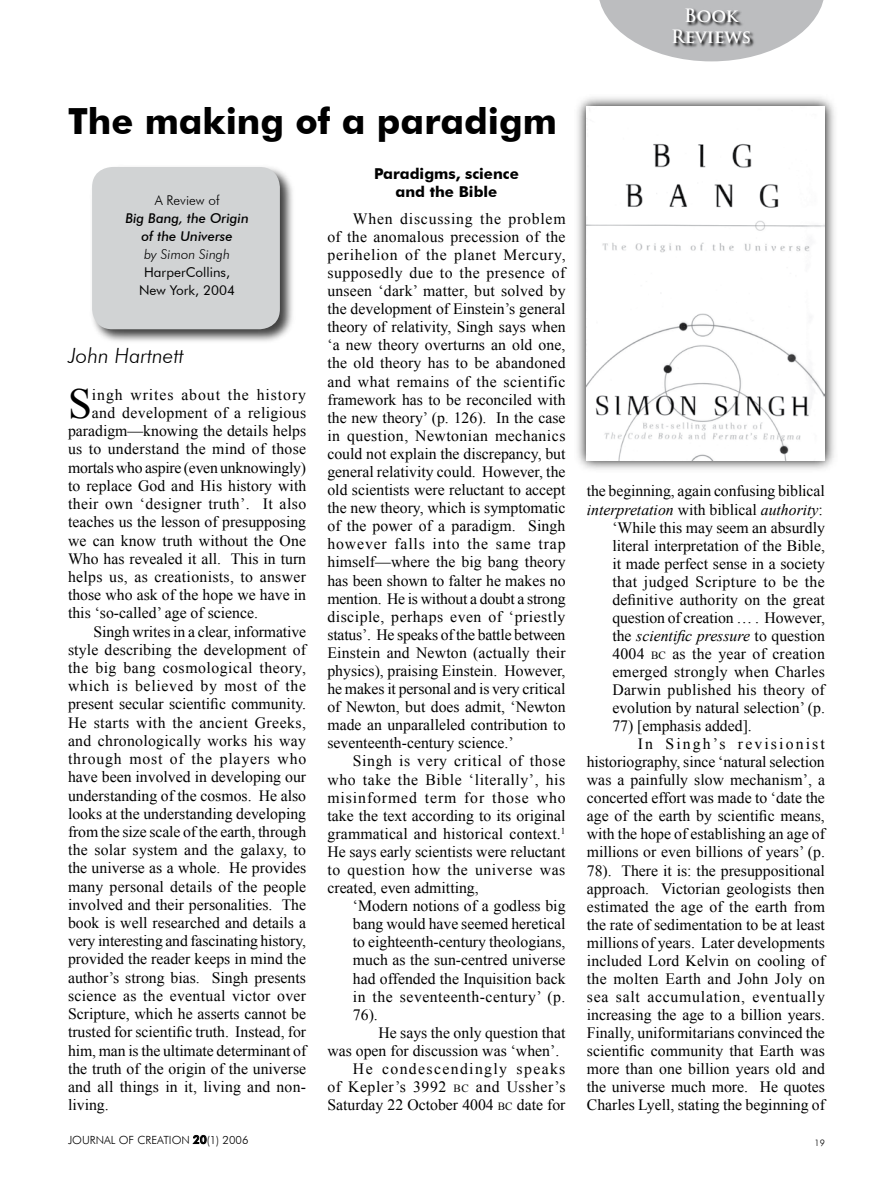
<style>
.page{position:relative;width:893px;height:1191px;background:#fff}
.page>*{position:absolute;margin:0;border:0;box-sizing:border-box;transform-origin:0 0}
.t1{font:42.9px "Times New Roman";color:#000}
.t2{font:700 36px "Futura BT";color:#000}
.t3{font:italic 300 21px "Futura BT";color:#000}
.t4{font:700 18px/21px "Trajan Pro";color:#fff;text-align:center}
.t5{font:15.75px/18.1px "Times New Roman";color:#000;text-align:justify}
.t6{font:15.75px "Times New Roman";letter-spacing:.02em;color:#000}
.t7{font:15.75px "Times New Roman";letter-spacing:.025em;color:#000}
.t8{font:15.75px "Times New Roman";letter-spacing:.035em;color:#000}
.t9{font:15.75px "Times New Roman";letter-spacing:.05em;color:#000}
.t10{font:15.75px "Times New Roman";letter-spacing:.03em;color:#000}
.t11{font:15.75px "Times New Roman";letter-spacing:.045em;color:#000}
.t12{font:15.75px "Times New Roman";letter-spacing:.06em;color:#000}
.t13{font:15.75px "Times New Roman";letter-spacing:.085em;color:#000}
.t14{font:15.75px "Times New Roman";letter-spacing:.135em;color:#000}
.t15{font:700 15px/18.1px "Futura BT";color:#000;text-align:center}
.t16{font:italic 500 13.5px/18px "Futura BT";color:#000;text-align:center}
.t17{font:13.5px/18px "Futura BT";color:#000;text-align:center}
.t18{font:italic 300 13.5px "Futura BT";color:#000}
.t19{font:300 13.5px "Futura BT";color:#000}
.t20{font:300 11.25px "Futura BT";color:#000}
.t21{font:300 9px "Futura BT";color:#000}
.s1{font-weight:500}
.s2{font-size:10.95px}
.s3{font-style:italic}
</style>
<div class="page">
<svg style="left:599px;top:0;width:225px;height:61px"></svg>
<svg style="left:672px;top:7px;width:84px;height:41px;background:#9d9ea0"></svg>
<svg style="left:193px;top:1135px;width:14px;height:9px"></svg>
<div style="left:89px;top:164px;width:207px;height:182px;background:#000;opacity:.75"></div>
<div style="left:92px;top:167px;width:188px;height:162px;background:#d1d3d4;border-radius:20px"></div>
<svg style="left:577px;top:97px;width:258px;height:373px"></svg>
<img style="left:587px;top:106px;width:238px;height:354px">
<p class="t4" style="left:671px;top:5px;width:82px">Book<br>Reviews</p>
<h2 class="t2" style="left:68px;top:99px;width:491px">The making of a paradigm</h2>
<p class="t19" style="left:155px;top:192px;width:66px">A Review of</p>
<p class="t16" style="left:125px;top:209px;width:125px">Big Bang, the Origin of the Universe</p>
<p class="t18" style="left:144px;top:246px;width:88px">by Simon Singh</p>
<p class="t17" style="left:139px;top:263px;width:97px">HarperCollins,<br>New York, 2004</p>
<h3 class="t3" style="left:68px;top:343px;width:117px">John Hartnett</h3>
<h1 class="t1" style="left:68px;top:374px;width:25px">S</h1>
<p class="t12" style="left:92px;top:384px;width:216px">ingh writes about the history</p>
<p class="t7" style="left:92px;top:402px;width:216px">and development of a religious</p>
<p class="t5" style="left:68px;top:422px;width:240px">paradigm—knowing the details helps</p>
<p class="t6" style="left:68px;top:438px;width:240px">us to understand the mind of those</p>
<p class="t5" style="left:68px;top:458px;width:239px">mortals who aspire (even unknowingly)</p>
<p class="t5" style="left:68px;top:476px;width:240px">to replace God and His history with</p>
<p class="t7" style="left:68px;top:493px;width:240px">their own ‘designer truth’. It also</p>
<p class="t5" style="left:68px;top:513px;width:240px">teaches us the lesson of presupposing</p>
<p class="t5" style="left:68px;top:531px;width:240px">we can know truth without the One</p>
<p class="t5" style="left:68px;top:549px;width:240px">Who has revealed it all. This in turn</p>
<p class="t6" style="left:68px;top:566px;width:239px">helps us, as creationists, to answer</p>
<p class="t5" style="left:68px;top:585px;width:240px">those who ask of the hope we have in</p>
<p class="t5" style="left:68px;top:604px;width:191px">this ‘so-called’ age of science.</p>
<p class="t5" style="left:94px;top:622px;width:214px">Singh writes in a clear, informative</p>
<p class="t5" style="left:68px;top:640px;width:240px">style describing the development of</p>
<p class="t8" style="left:68px;top:657px;width:239px">the big bang cosmological theory,</p>
<p class="t11" style="left:68px;top:675px;width:240px">which is believed by most of the</p>
<p class="t5" style="left:68px;top:695px;width:240px">present secular scientific community.</p>
<p class="t10" style="left:68px;top:712px;width:240px">He starts with the ancient Greeks,</p>
<p class="t6" style="left:68px;top:730px;width:239px">and chronologically works his way</p>
<p class="t9" style="left:68px;top:748px;width:240px">through most of the players who</p>
<p class="t5" style="left:68px;top:767px;width:240px">have been involved in developing our</p>
<p class="t5" style="left:68px;top:786px;width:240px">understanding of the cosmos. He also</p>
<p class="t5" style="left:68px;top:804px;width:240px">looks at the understanding developing</p>
<p class="t5" style="left:68px;top:822px;width:240px">from the size scale of the earth, through</p>
<p class="t6" style="left:68px;top:839px;width:240px">the solar system and the galaxy, to</p>
<p class="t5" style="left:68px;top:858px;width:240px">the universe as a whole. He provides</p>
<p class="t5" style="left:68px;top:877px;width:240px">many personal details of the people</p>
<p class="t5" style="left:68px;top:895px;width:240px">involved and their personalities. The</p>
<p class="t5" style="left:68px;top:913px;width:240px">book is well researched and details a</p>
<p class="t5" style="left:68px;top:931px;width:239px">very interesting and fascinating history,</p>
<p class="t5" style="left:68px;top:950px;width:240px">provided the reader keeps in mind the</p>
<p class="t5" style="left:68px;top:968px;width:239px">author’s strong bias. Singh presents</p>
<p class="t6" style="left:68px;top:985px;width:240px">science as the eventual victor over</p>
<p class="t5" style="left:68px;top:1004px;width:240px">Scripture, which he asserts cannot be</p>
<p class="t5" style="left:68px;top:1022px;width:240px">trusted for scientific truth. Instead, for</p>
<p class="t5" style="left:68px;top:1041px;width:240px">him, man is the ultimate determinant of</p>
<p class="t5" style="left:68px;top:1059px;width:240px">the truth of the origin of the universe</p>
<p class="t5" style="left:68px;top:1077px;width:239px">and all things in it, living and non-</p>
<p class="t5" style="left:68px;top:1095px;width:42px">living.</p>
<p class="t20" style="left:68px;top:1132px;width:182px">JOURNAL OF CREATION <span class="s1">20</span>(1) 2006</p>
<p class="t15" style="left:374px;top:164px;width:146px">Paradigms, science and the Bible</p>
<p class="t5" style="left:327px;top:209px;width:240px;text-indent:26px">When discussing the problem of the anomalous precession of the perihelion of the planet Mercury, supposedly due to the presence of unseen ‘dark’ matter, but solved by the development of Einstein’s general theory of relativity, Singh says when ‘a new theory overturns an old one, the old theory has to be abandoned and what remains of the scientific framework has to be reconciled with the new theory’ (p. 126). In the case in question, Newtonian mechanics could not explain the discrepancy, but general relativity could. However, the old scientists were reluctant to accept the new theory, which is symptomatic of the power of a paradigm. Singh however falls into the same trap himself—where the big bang theory has been shown to falter he makes no mention. He is without a doubt a strong disciple, perhaps even of ‘priestly status’. He speaks of the battle between Einstein and Newton (actually their physics), praising Einstein. However, he makes it personal and is very critical of Newton, but does admit, ‘Newton made an unparalleled contribution to seventeenth-century science.’</p>
<p class="t5" style="left:327px;top:752px;width:240px;text-indent:26px">Singh is very critical of those who take the Bible ‘literally’, his misinformed term for those who take the text according to its original grammatical and historical context.<sup>1<br></sup>He says early scientists were reluctant to question how the universe was created, even admitting,</p>
<p class="t5" style="left:353px;top:896px;width:214px">‘Modern notions of a godless big bang would have seemed heretical to eighteenth-century theologians, much as the sun-centred universe had offended the Inquisition back in the seventeenth-century’ (p.<br>76).</p>
<p class="t5" style="left:378px;top:1023px;width:189px">He says the only question that</p>
<p class="t5" style="left:327px;top:1041px;width:233px">was open for discussion was ‘when’.</p>
<p class="t13" style="left:353px;top:1058px;width:214px">He condescendingly speaks</p>
<p class="t8" style="left:327px;top:1076px;width:240px">of Kepler’s 3992 <span class="s2">bc</span> and Ussher’s</p>
<p class="t5" style="left:327px;top:1095px;width:240px">Saturday 22 October 4004 <span class="s2">bc</span> date for</p>
<p class="t5" style="left:587px;top:482px;width:240px;text-align:right">the beginning, again confusing biblical <span class="s3">interpretation</span> with biblical <span class="s3">authority</span>: ‘While this may seem an absurdly literal interpretation of the Bible,<br>it made perfect sense in a society that judged Scripture to be the definitive authority on the great question of creation … . However,<br>the <span class="s3">scientific pressure</span> to question 4004 <span class="s2">bc</span> as the year of creation emerged strongly when Charles Darwin published his theory of evolution by natural selection’ (p.</p>
<p class="t5" style="left:612px;top:716px;width:141px">77) [emphasis added].</p>
<p class="t14" style="left:638px;top:733px;width:189px">In Singh’s revisionist</p>
<p class="t5" style="left:587px;top:752px;width:239px">historiography, since ‘natural selection</p>
<p class="t5" style="left:587px;top:770px;width:240px">was a painfully slow mechanism’, a</p>
<p class="t5" style="left:587px;top:788px;width:240px">concerted effort was made to ‘date the</p>
<p class="t5" style="left:587px;top:806px;width:239px">age of the earth by scientific means,</p>
<p class="t5" style="left:587px;top:825px;width:240px">with the hope of establishing an age of</p>
<p class="t5" style="left:587px;top:843px;width:240px">millions or even billions of years’ (p.</p>
<p class="t5" style="left:587px;top:861px;width:240px">78). There it is: the presuppositional</p>
<p class="t5" style="left:587px;top:879px;width:239px">approach. Victorian geologists then</p>
<p class="t5" style="left:587px;top:897px;width:240px">estimated the age of the earth from</p>
<p class="t5" style="left:587px;top:915px;width:240px">the rate of sedimentation to be at least</p>
<p class="t5" style="left:587px;top:933px;width:240px">millions of years. Later developments</p>
<p class="t5" style="left:587px;top:951px;width:240px">included Lord Kelvin on cooling of</p>
<p class="t6" style="left:587px;top:968px;width:240px">the molten Earth and John Joly on</p>
<p class="t9" style="left:587px;top:986px;width:240px">sea salt accumulation, eventually</p>
<p class="t5" style="left:587px;top:1005px;width:240px">increasing the age to a billion years.</p>
<p class="t5" style="left:587px;top:1023px;width:240px">Finally, uniformitarians convinced the</p>
<p class="t5" style="left:587px;top:1041px;width:240px">scientific community that Earth was</p>
<p class="t5" style="left:587px;top:1059px;width:240px">more than one billion years old and</p>
<p class="t5" style="left:587px;top:1077px;width:240px">the universe much more. He quotes</p>
<p class="t5" style="left:587px;top:1095px;width:240px">Charles Lyell, stating the beginning of</p>
<p class="t21" style="left:815px;top:1137px;width:11px">19</p>
</div>
